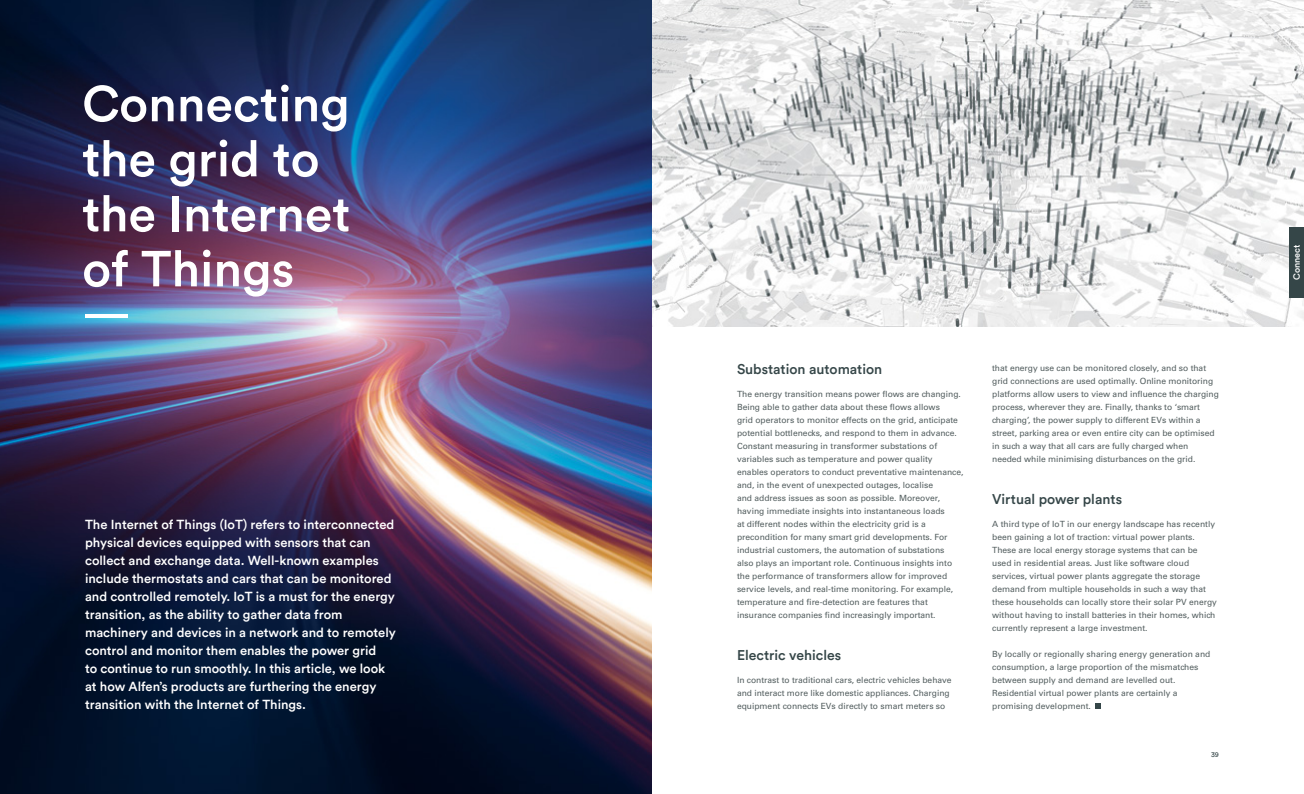
<style>
.page{position:relative;width:1304px;height:794px;background:#fff}
.page>*{position:absolute;margin:0;border:0;box-sizing:border-box;transform-origin:0 0}
.t1{font:500 50px/55px "Circular Std";color:#fff}
.t2{font:500 14px "Circular Std";color:#354648}
.t3{font:500 13px/18px "Circular Std";color:#fff}
.t4{font:500 9px "Circular";color:#fff}
.t5{font:8.5px/13px "Univers LT Std";color:#535e5f}
.t6{font:7px "Circular Std";color:#354648}
</style>
<div class="page">
<img style="left:652px;top:0;width:652px;height:326px">
<img style="left:0;top:0;width:652px;height:794px">
<div style="left:1290px;top:227px;width:14px;height:71px;background:#354648"></div>
<svg style="left:1095px;top:703px;width:6px;height:6px"></svg>
<hr style="left:85px;top:314px;width:43px;height:3px;background:#fff">
<h1 class="t1" style="left:82px;top:75px;width:270px">Connecting the grid to the Internet of Things</h1>
<p class="t3" style="left:85px;top:515px;width:312px">The Internet of Things (IoT) refers to interconnected physical devices equipped with sensors that can collect and exchange data. Well-known examples include thermostats and cars that can be monitored and controlled remotely. IoT is a must for the energy transition, as the ability to gather data from machinery and devices in a network and to remotely control and monitor them enables the power grid<br>to continue to run smoothly. In this article, we look at how Alfen’s products are furthering the energy transition with the Internet of Things.</p>
<h2 class="t2" style="left:737px;top:360px;width:147px">Substation automation</h2>
<p class="t5" style="left:737px;top:388px;width:228px">The energy transition means power flows are changing.<br>Being able to gather data about these flows allows<br>grid operators to monitor effects on the grid, anticipate potential bottlenecks, and respond to them in advance.<br>Constant measuring in transformer substations of variables such as temperature and power quality enables operators to conduct preventative maintenance, and, in the event of unexpected outages, localise<br>and address issues as soon as possible. Moreover, having immediate insights into instantaneous loads<br>at different nodes within the electricity grid is a precondition for many smart grid developments. For industrial customers, the automation of substations<br>also plays an important role. Continuous insights into the performance of transformers allow for improved service levels, and real-time monitoring. For example, temperature and fire-detection are features that insurance companies find increasingly important.</p>
<h2 class="t2" style="left:737px;top:646px;width:106px">Electric vehicles</h2>
<p class="t5" style="left:737px;top:674px;width:216px">In contrast to traditional cars, electric vehicles behave and interact more like domestic appliances. Charging equipment connects EVs directly to smart meters so</p>
<p class="t5" style="left:992px;top:362px;width:228px">that energy use can be monitored closely, and so that grid connections are used optimally. Online monitoring platforms allow users to view and influence the charging process, wherever they are. Finally, thanks to ‘smart charging’, the power supply to different EVs within a street, parking area or even entire city can be optimised in such a way that all cars are fully charged when needed while minimising disturbances on the grid.</p>
<h2 class="t2" style="left:992px;top:490px;width:131px">Virtual power plants</h2>
<p class="t5" style="left:992px;top:518px;width:226px">A third type of IoT in our energy landscape has recently been gaining a lot of traction: virtual power plants.<br>These are local energy storage systems that can be used in residential areas. Just like software cloud services, virtual power plants aggregate the storage demand from multiple households in such a way that these households can locally store their solar PV energy without having to install batteries in their homes, which currently represent a large investment.</p>
<p class="t5" style="left:992px;top:648px;width:220px">By locally or regionally sharing energy generation and consumption, a large proportion of the mismatches between supply and demand are levelled out.<br>Residential virtual power plants are certainly a promising development.</p>
<p class="t6" style="left:1211px;top:751px;width:9px">39</p>
<p class="t4" style="left:1291px;top:280px;width:37px;rotate:-90deg">Connect</p>
</div>
